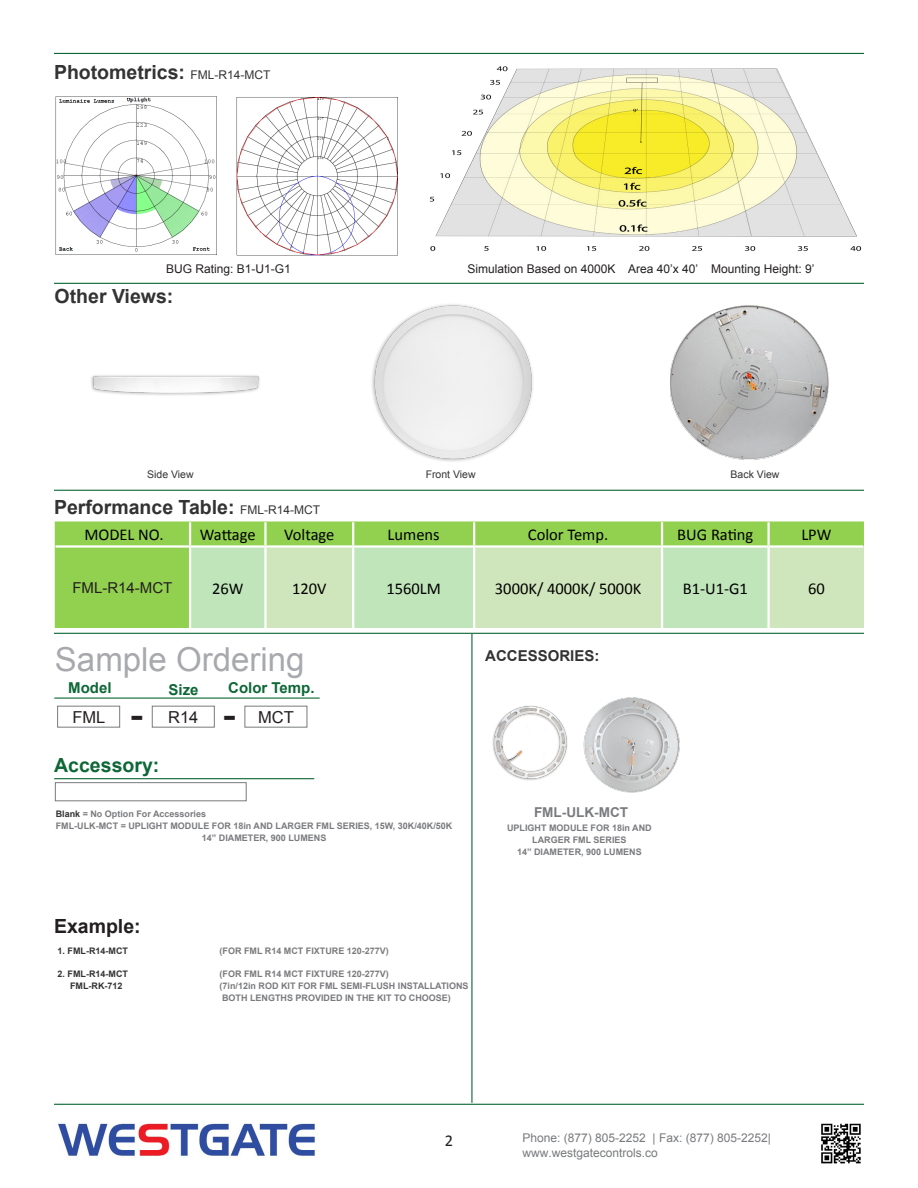
<style>
.page{position:relative;width:918px;height:1188px;background:#fff}
.page>*{position:absolute;margin:0;border:0;box-sizing:border-box;transform-origin:0 0}
.t1{font:33px "Arial";color:#a8a9ad}
.t2{font:700 28.5px "Verdana";color:#231f20}
.t3{font:700 19.5px "Arial";color:#333}
.t4{font:700 19.5px "Arial";color:#0d6736}
.t5{font:700 19.5px "Arial";color:#231f20}
.t6{font:16.5px "Calibri";color:#000}
.t7{font:16.5px "Arial";color:#231f20}
.t8{font:16.5px "Calibri";color:#231f20}
.t9{font:700 15px "Arial";color:#0d6736}
.t10{font:700 15px "Arial";color:#333}
.t11{font:15px "Arial";color:#231f20}
.t12{font:700 13.65px "Arial";color:#7a7b7e}
.t13{font:12px "Arial";color:#231f20}
.t14{font:12px/14.4px "Arial";color:#787a7d}
.t15{font:10.5px "Arial";color:#333}
.t16{font:700 9px/12px "Arial";color:#7a7b7e;text-align:center}
.t17{font:700 9px "Arial";color:#7b7b7e}
.t18{font:700 9px "Arial";color:#333}
.t19{font:700 9px "Arial";color:#323332}
.s1{font-weight:400;font-size:12px}
.s2{color:#323332}
</style>
<div class="page">
<hr style="left:54px;top:490px;width:810px;height:1px;background:#0d6736">
<hr style="left:54px;top:53px;width:810px;height:1px;background:#0d6736">
<hr style="left:54px;top:283px;width:810px;height:1px;background:#0d6736">
<hr style="left:54px;top:633px;width:810px;height:1px;background:#0d6736">
<hr style="left:54px;top:1104px;width:810px;height:1px;background:#0d6736">
<hr style="left:471px;top:634px;width:1px;height:469px;background:#0d6736">
<img style="left:429px;top:66px;width:433px;height:185px">
<img style="left:58px;top:1123px;width:257px;height:34px">
<img style="left:821px;top:1123px;width:40px;height:41px">
<img style="left:670px;top:305px;width:158px;height:154px">
<img style="left:91px;top:375px;width:169px;height:20px">
<img style="left:372px;top:304px;width:161px;height:158px">
<div style="left:57px;top:706px;width:63px;height:22px;border:1px solid #787a7d"></div>
<div style="left:152px;top:706px;width:63px;height:22px;border:1px solid #787a7d"></div>
<div style="left:245px;top:706px;width:62px;height:22px;border:1px solid #787a7d"></div>
<hr style="left:54px;top:698px;width:266px;height:1px;background:#0d6736">
<img style="left:236px;top:97px;width:162px;height:159px">
<img style="left:55px;top:96px;width:162px;height:159px">
<div style="left:55px;top:522px;width:809px;height:106px;background:#92d050"></div>
<div style="left:191px;top:548px;width:73px;height:80px;background:#c0e5bb"></div>
<svg style="left:267px;top:546px;width:597px;height:82px;background:#c9e5bb"></svg>
<hr style="left:189px;top:522px;width:2px;height:23px;background:#fff">
<hr style="left:264px;top:522px;width:3px;height:23px;background:#fff">
<hr style="left:352px;top:522px;width:2px;height:23px;background:#fff">
<hr style="left:473px;top:522px;width:2px;height:23px;background:#fff">
<hr style="left:661px;top:522px;width:2px;height:23px;background:#fff">
<hr style="left:767px;top:522px;width:3px;height:23px;background:#fff">
<hr style="left:189px;top:548px;width:2px;height:80px;background:#fff">
<hr style="left:264px;top:548px;width:3px;height:80px;background:#fff">
<hr style="left:352px;top:548px;width:2px;height:80px;background:#fff">
<hr style="left:473px;top:548px;width:2px;height:80px;background:#fff">
<hr style="left:661px;top:548px;width:2px;height:80px;background:#fff">
<hr style="left:767px;top:548px;width:3px;height:80px;background:#fff">
<hr style="left:56px;top:545px;width:134px;height:3px;background:#fff">
<hr style="left:190px;top:545px;width:75px;height:3px;background:#fff">
<hr style="left:265px;top:545px;width:88px;height:3px;background:#fff">
<hr style="left:353px;top:545px;width:121px;height:3px;background:#fff">
<hr style="left:474px;top:545px;width:188px;height:3px;background:#fff">
<hr style="left:662px;top:545px;width:107px;height:3px;background:#fff">
<hr style="left:769px;top:545px;width:94px;height:3px;background:#fff">
<div style="left:55px;top:782px;width:192px;height:19px;background:#fff;border:1px solid #787a7d"></div>
<hr style="left:54px;top:778px;width:260px;height:1px;background:#0d6736">
<img style="left:492px;top:705px;width:76px;height:76px">
<img style="left:583px;top:697px;width:97px;height:96px">
<p class="t3" style="left:54px;top:60px;width:218px">Photometrics: <span class="s1">FML-R14-MCT</span></p>
<p class="t13" style="left:166px;top:261px;width:126px">BUG Rating: B1-U1-G1</p>
<p class="t13" style="left:468px;top:261px;width:349px">Simulation Based on 4000K Area 40’x 40’ Mounting Height: 9’</p>
<p class="t3" style="left:55px;top:283px;width:120px">Other Views:</p>
<p class="t15" style="left:147px;top:467px;width:48px">Side View</p>
<p class="t3" style="left:54px;top:494px;width:268px">Performance Table: <span class="s1">FML-R14-MCT</span></p>
<p class="t15" style="left:426px;top:468px;width:51px">Front View</p>
<p class="t15" style="left:731px;top:468px;width:50px">Back View</p>
<p class="t6" style="left:84px;top:524px;width:81px">MODEL NO.</p>
<p class="t6" style="left:200px;top:524px;width:57px">Wattage</p>
<p class="t6" style="left:284px;top:524px;width:52px">Voltage</p>
<p class="t6" style="left:388px;top:524px;width:54px">Lumens</p>
<p class="t6" style="left:528px;top:524px;width:82px">Color Temp.</p>
<p class="t6" style="left:677px;top:524px;width:78px">BUG Rating</p>
<p class="t6" style="left:801px;top:524px;width:32px">LPW</p>
<p class="t11" style="left:72px;top:578px;width:101px">FML-R14-MCT</p>
<p class="t6" style="left:212px;top:578px;width:33px">26W</p>
<p class="t6" style="left:292px;top:578px;width:36px">120V</p>
<p class="t6" style="left:386px;top:578px;width:56px">1560LM</p>
<p class="t6" style="left:495px;top:578px;width:148px">3000K/ 4000K/ 5000K</p>
<p class="t6" style="left:683px;top:578px;width:67px">B1-U1-G1</p>
<p class="t6" style="left:808px;top:578px;width:18px">60</p>
<p class="t1" style="left:55px;top:638px;width:251px">Sample Ordering</p>
<p class="t2" style="left:130px;top:698px;width:15px">-</p>
<p class="t2" style="left:223px;top:698px;width:15px">-</p>
<p class="t9" style="left:169px;top:679px;width:32px">Size</p>
<p class="t9" style="left:228px;top:678px;width:88px">Color Temp.</p>
<p class="t9" style="left:68px;top:678px;width:45px">Model</p>
<p class="t7" style="left:72px;top:706px;width:34px">FML</p>
<p class="t7" style="left:168px;top:706px;width:32px">R14</p>
<p class="t7" style="left:258px;top:706px;width:37px">MCT</p>
<p class="t4" style="left:54px;top:752px;width:107px">Accessory:</p>
<p class="t16" style="left:56px;top:809px;width:152px"><span class="s2">Blank</span> = No Option For Accessories</p>
<p class="t16" style="left:56px;top:821px;width:398px">FML-ULK-MCT = UPLIGHT MODULE FOR 18in AND LARGER FML SERIES, 15W, 30K/40K/50K</p>
<p class="t16" style="left:202px;top:833px;width:126px">14” DIAMETER, 900 LUMENS</p>
<p class="t10" style="left:485px;top:646px;width:116px">ACCESSORIES:</p>
<p class="t12" style="left:534px;top:803px;width:96px">FML-ULK-MCT</p>
<p class="t16" style="left:507px;top:822px;width:146px">UPLIGHT MODULE FOR 18in AND<br>LARGER FML SERIES</p>
<p class="t16" style="left:517px;top:846px;width:126px">14” DIAMETER, 900 LUMENS</p>
<p class="t5" style="left:54px;top:913px;width:88px">Example:</p>
<p class="t18" style="left:58px;top:945px;width:72px">1. FML-R14-MCT</p>
<p class="t17" style="left:220px;top:945px;width:171px">(FOR FML R14 MCT FIXTURE 120-277V)</p>
<p class="t18" style="left:58px;top:967px;width:72px">2. FML-R14-MCT</p>
<p class="t17" style="left:220px;top:967px;width:171px">(FOR FML R14 MCT FIXTURE 120-277V)</p>
<p class="t19" style="left:70px;top:979px;width:54px">FML-RK-712</p>
<p class="t16" style="left:220px;top:980px;width:250px">(7in/12in ROD KIT FOR FML SEMI-FLUSH INSTALLATIONS</p>
<p class="t16" style="left:222px;top:992px;width:230px">BOTH LENGTHS PROVIDED IN THE KIT TO CHOOSE)</p>
<p class="t8" style="left:445px;top:1130px;width:10px">2</p>
<p class="t14" style="left:522px;top:1131px;width:250px">Phone: (877) 805-2252 | Fax: (877) 805-2252| www.westgatecontrols.co</p>
</div>
